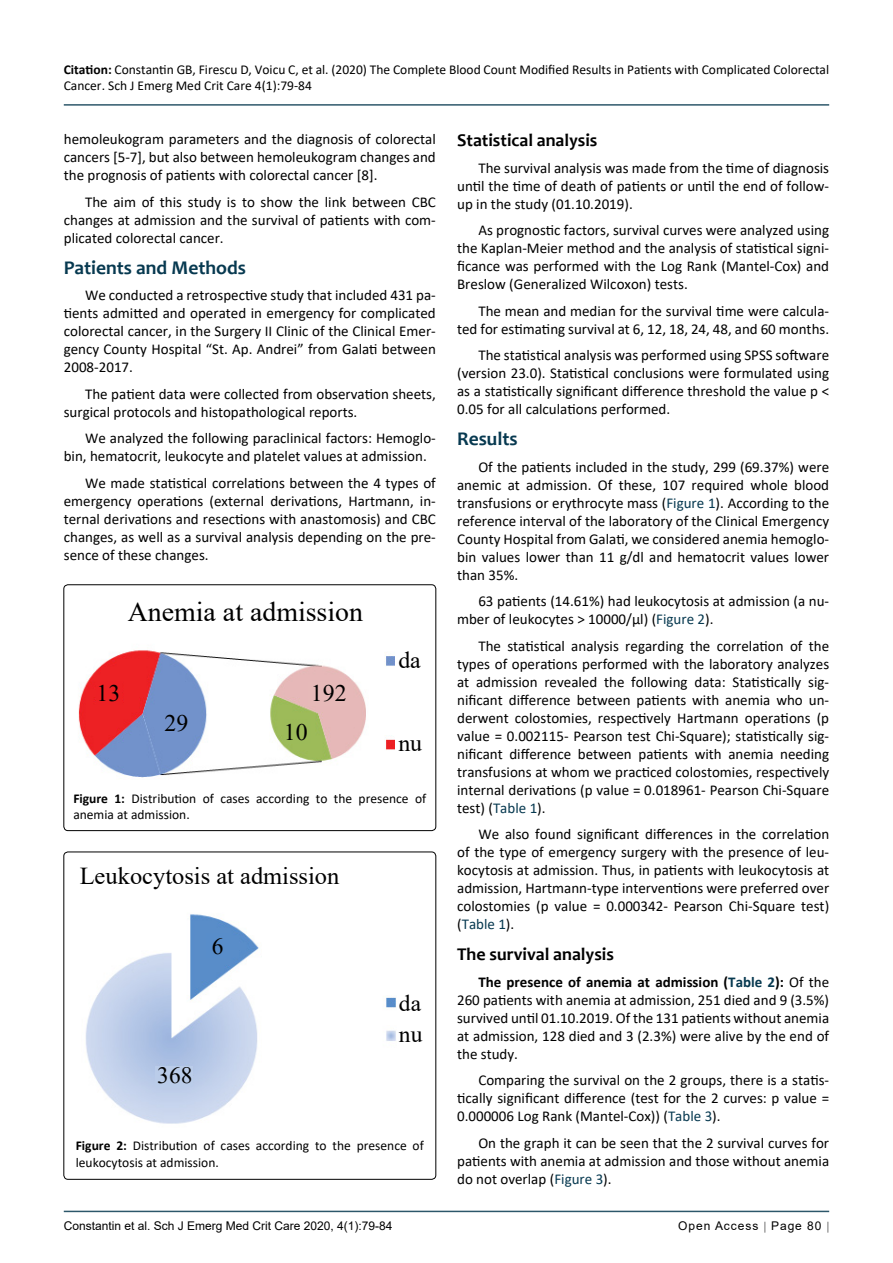
<style>
.page{position:relative;width:893px;height:1263px;background:#fff}
.page>*{position:absolute;margin:0;border:0;box-sizing:border-box;transform-origin:0 0}
.t1{font:27.6px "Times New Roman";color:#000}
.t2{font:24.3px "Times New Roman";color:#000}
.t3{font:23.7px "Times New Roman";color:#000}
.t4{font:23.25px/31.5px "Times New Roman";color:#000}
.t5{font:700 19.5px "Candara";color:#073950}
.t6{font:700 18px "Candara";color:#000}
.t7{font:15px/18px "Calibri";color:#000;text-align:justify}
.t8{font:13.5px/16.2px "Calibri";color:#000}
.t9{font:12px "Arial";color:#000}
.t10{font:12px "Arial";letter-spacing:.08em;color:#000}
.s1{font-weight:700}
.s2{color:#073950}
.s3{font-weight:700;color:#073950}
</style>
<div class="page">
<hr style="left:64px;top:1211px;width:765px;height:1px;background:#073950">
<hr style="left:64px;top:104px;width:765px;height:2px;background:#073950">
<div style="left:64px;top:585px;width:372px;height:246px;border:1px solid #000;border-radius:4px"></div>
<img style="left:78px;top:650px;width:317px;height:128px">
<div style="left:309px;top:682px;width:41px;height:23px;background:#e6b9b8"></div>
<div style="left:284px;top:721px;width:27px;height:23px;background:#9cbb59"></div>
<div style="left:97px;top:681px;width:25px;height:24px;background:#ed2024"></div>
<div style="left:159px;top:707px;width:35px;height:29px;background:#7292cb"></div>
<div style="left:64px;top:852px;width:372px;height:327px;border:1px solid #000;border-radius:4px"></div>
<img style="left:85px;top:914px;width:311px;height:210px">
<div style="left:155px;top:1066px;width:38px;height:21px;background:#bacce9"></div>
<div style="left:206px;top:933px;width:24px;height:25px;background:#588dca"></div>
<p class="t8" style="left:64px;top:61px;width:767px"><span class="s1">Citation:</span> Constantin GB, Firescu D, Voicu C, et al. (2020) The Complete Blood Count Modified Results in Patients with Complicated Colorectal<br>Cancer. Sch J Emerg Med Crit Care 4(1):79-84</p>
<p class="t7" style="left:64px;top:130px;width:374px">hemoleukogram parameters and the diagnosis of colorectal cancers [5-7], but also between hemoleukogram changes and the prognosis of patients with colorectal cancer [8].</p>
<p class="t7" style="left:64px;top:192px;width:374px;text-indent:21px">The aim of this study is to show the link between CBC changes at admission and the survival of patients with com&shy;plicated colorectal cancer.</p>
<h3 class="t5" style="left:64px;top:255px;width:184px">Patients and Methods</h3>
<p class="t7" style="left:64px;top:286px;width:374px;text-indent:21px">We conducted a retrospective study that included 431 pa&shy;tients admitted and operated in emergency for complicated colorectal cancer, in the Surgery II Clinic of the Clinical Emer&shy;gency County Hospital “St. Ap. Andrei” from Galati between 2008-2017.</p>
<p class="t7" style="left:64px;top:384px;width:374px;text-indent:21px">The patient data were collected from observation sheets, surgical protocols and histopathological reports.</p>
<p class="t7" style="left:64px;top:429px;width:374px;text-indent:21px">We analyzed the following paraclinical factors: Hemoglo&shy;bin, hematocrit, leukocyte and platelet values at admission.</p>
<p class="t7" style="left:64px;top:474px;width:374px;text-indent:21px">We made statistical correlations between the 4 types of emergency operations (external derivations, Hartmann, in&shy;ternal derivations and resections with anastomosis) and CBC changes, as well as a survival analysis depending on the pre&shy;sence of these changes.</p>
<h1 class="t1" style="left:128px;top:592px;width:237px">Anemia at admission</h1>
<h3 class="t3" style="left:97px;top:677px;width:25px">13</h3>
<h3 class="t3" style="left:165px;top:706px;width:25px">29</h3>
<h3 class="t3" style="left:311px;top:677px;width:37px">192</h3>
<h3 class="t3" style="left:284px;top:716px;width:25px">10</h3>
<h3 class="t3" style="left:398px;top:643px;width:24px">da</h3>
<h3 class="t3" style="left:398px;top:727px;width:25px">nu</h3>
<p class="t8" style="left:73px;top:790px;width:354px"><span class="s1">Figure 1:</span> Distribution of cases according to the presence of anemia at admission.</p>
<h2 class="t2" style="left:80px;top:859px;width:261px">Leukocytosis at admission</h2>
<h3 class="t4" style="left:212px;top:930px;width:13px">6</h3>
<h3 class="t4" style="left:157px;top:1059px;width:37px">368</h3>
<h3 class="t4" style="left:399px;top:986px;width:25px">da nu</h3>
<p class="t8" style="left:76px;top:1137px;width:350px"><span class="s1">Figure 2:</span> Distribution of cases according to the presence of leukocytosis at admission.</p>
<p class="t6" style="left:457px;top:129px;width:142px">Statistical analysis</p>
<p class="t7" style="left:457px;top:158px;width:374px;text-indent:21px">The survival analysis was made from the time of diagnosis until the time of death of patients or until the end of follow&shy;up in the study (01.10.2019).</p>
<p class="t7" style="left:457px;top:221px;width:374px;text-indent:21px">As prognostic factors, survival curves were analyzed using the Kaplan-Meier method and the analysis of statistical signi&shy;ficance was performed with the Log Rank (Mantel-Cox) and Breslow (Generalized Wilcoxon) tests.</p>
<p class="t7" style="left:457px;top:301px;width:374px;text-align:right">The mean and median for the survival time were calcula&shy;ted for estimating survival at 6, 12, 18, 24, 48, and 60 months.</p>
<p class="t7" style="left:457px;top:346px;width:374px;text-indent:21px">The statistical analysis was performed using SPSS software (version 23.0). Statistical conclusions were formulated using as a statistically significant difference threshold the value p &lt; 0.05 for all calculations performed.</p>
<h3 class="t5" style="left:457px;top:427px;width:62px">Results</h3>
<p class="t7" style="left:457px;top:457px;width:374px;text-indent:21px">Of the patients included in the study, 299 (69.37%) were anemic at admission. Of these, 107 required whole blood transfusions or erythrocyte mass (<span class="s2">Figure 1</span>). According to the reference interval of the laboratory of the Clinical Emergency County Hospital from Galati, we considered anemia hemoglo&shy;bin values lower than 11 g/dl and hematocrit values lower than 35%.</p>
<p class="t7" style="left:457px;top:592px;width:374px;text-indent:21px">63 patients (14.61%) had leukocytosis at admission (a nu&shy;mber of leukocytes &gt; 10000/µl) (<span class="s2">Figure 2</span>).</p>
<p class="t7" style="left:457px;top:636px;width:374px;text-indent:21px">The statistical analysis regarding the correlation of the types of operations performed with the laboratory analyzes at admission revealed the following data: Statistically sig&shy;nificant difference between patients with anemia who un&shy;derwent colostomies, respectively Hartmann operations (p value = 0.002115- Pearson test Chi-Square); statistically sig&shy;nificant difference between patients with anemia needing transfusions at whom we practiced colostomies, respectively internal derivations (p value = 0.018961- Pearson Chi-Square test) (<span class="s2">Table 1</span>).</p>
<p class="t7" style="left:457px;top:825px;width:374px;text-indent:21px">We also found significant differences in the correlation of the type of emergency surgery with the presence of leu&shy;kocytosis at admission. Thus, in patients with leukocytosis at admission, Hartmann-type interventions were preferred over colostomies (p value = 0.000342- Pearson Chi-Square test) (<span class="s2">Table 1</span>).</p>
<p class="t6" style="left:457px;top:943px;width:158px">The survival analysis</p>
<p class="t7" style="left:457px;top:972px;width:374px;text-indent:21px"><span class="s1">The presence of anemia at admission (</span><span class="s3">Table 2</span><span class="s1">):</span> Of the 260 patients with anemia at admission, 251 died and 9 (3.5%) survived until 01.10.2019. Of the 131 patients without anemia at admission, 128 died and 3 (2.3%) were alive by the end of the study.</p>
<p class="t7" style="left:457px;top:1071px;width:374px;text-indent:21px">Comparing the survival on the 2 groups, there is a statis&shy;tically significant difference (test for the 2 curves: p value = 0.000006 Log Rank (Mantel-Cox)) (<span class="s2">Table 3</span>).</p>
<p class="t7" style="left:457px;top:1133px;width:374px;text-indent:21px">On the graph it can be seen that the 2 survival curves for patients with anemia at admission and those without anemia do not overlap (<span class="s2">Figure 3</span>).</p>
<p class="t9" style="left:64px;top:1217px;width:330px">Constantin et al. Sch J Emerg Med Crit Care 2020, 4(1):79-84</p>
<p class="t10" style="left:678px;top:1217px;width:145px">Open Access Page 80</p>
</div>
